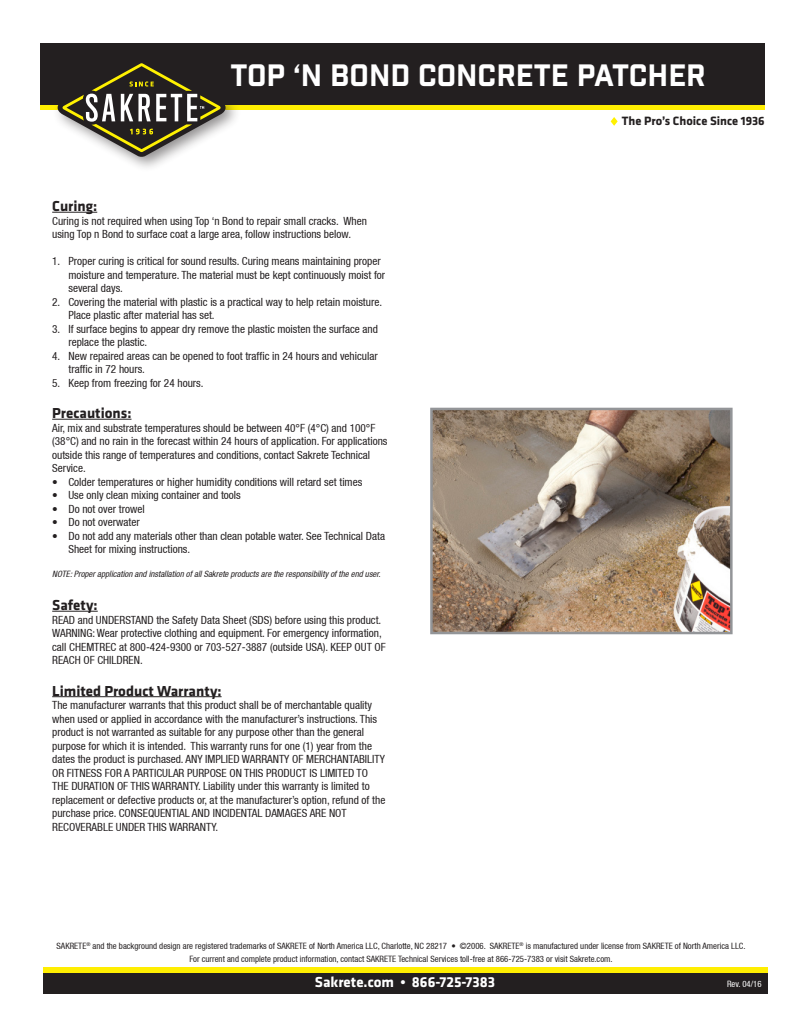
<style>
.page{position:relative;width:810px;height:1035px;background:#fff}
.page>*{position:absolute;margin:0;border:0;box-sizing:border-box;transform-origin:0 0}
.t1{font:30px "Industry Inc Base";color:#fff}
.t2{font:700 15px "Klavika Basic";color:#231f20}
.t3{font:700 15px "Klavika";color:#fff}
.t4{font:700 12.5px "Klavika";color:#231f20}
.t5{font:condensed 11.25px/13.5px "Helvetica Neue LT";color:#231f20}
.t6{font:condensed 8.75px/12.5px "Helvetica Neue LT";color:#231f20;text-align:center}
.t7{font:italic condensed 8.75px "Helvetica Neue LT";color:#231f20}
.t8{font:condensed 8.75px "Helvetica Neue LT";color:#fff}
</style>
<div class="page">
<div style="left:40px;top:104px;width:724px;height:6px;background:#ffee01"></div>
<div style="left:40px;top:43px;width:724px;height:62px;background:#231f20"></div>
<div style="left:52px;top:53px;width:190px;height:120px;background:#231f20;opacity:.5"></div>
<svg style="left:58px;top:58px;width:168px;height:99px"></svg>
<div style="left:43px;top:968px;width:724px;height:5px;background:#ffee01"></div>
<div style="left:43px;top:973px;width:724px;height:20px;background:#231f20"></div>
<svg style="left:611px;top:117px;width:7px;height:9px"></svg>
<hr style="left:52px;top:212px;width:45px;height:1px;background:#231f20">
<hr style="left:52px;top:419px;width:80px;height:1px;background:#231f20">
<hr style="left:52px;top:611px;width:46px;height:1px;background:#231f20">
<hr style="left:52px;top:696px;width:170px;height:1px;background:#231f20">
<img style="left:433px;top:411px;width:297px;height:220px">
<div style="left:430px;top:408px;width:303px;height:226px;border:2px solid #939598"></div>
<p class="t1" style="left:230px;top:57px;width:477px">TOP ‘N BOND CONCRETE PATCHER</p>
<p class="t2" style="left:52px;top:195px;width:47px">Curing:</p>
<p class="t5" style="left:52px;top:214px;width:316px">Curing is not required when using Top ‘n Bond to repair small cracks. When</p>
<p class="t5" style="left:52px;top:227px;width:300px">using Top n Bond to surface coat a large area, follow instructions below.</p>
<p class="t5" style="left:52px;top:254px;width:330px">1. Proper curing is critical for sound results. Curing means maintaining proper</p>
<p class="t5" style="left:68px;top:268px;width:318px">moisture and temperature. The material must be kept continuously moist for</p>
<p class="t5" style="left:68px;top:281px;width:56px">several days.</p>
<p class="t5" style="left:52px;top:295px;width:331px">2. Covering the material with plastic is a practical way to help retain moisture.</p>
<p class="t5" style="left:68px;top:308px;width:148px">Place plastic after material has set.</p>
<p class="t5" style="left:52px;top:322px;width:327px">3. If surface begins to appear dry remove the plastic moisten the surface and</p>
<p class="t5" style="left:68px;top:335px;width:80px">replace the plastic.</p>
<p class="t5" style="left:52px;top:349px;width:327px">4. New repaired areas can be opened to foot traffic in 24 hours and vehicular</p>
<p class="t5" style="left:68px;top:362px;width:78px">traffic in 72 hours.</p>
<p class="t5" style="left:52px;top:376px;width:153px">5. Keep from freezing for 24 hours.</p>
<p class="t2" style="left:52px;top:402px;width:81px">Precautions:</p>
<p class="t5" style="left:52px;top:421px;width:337px">Air, mix and substrate temperatures should be between 40°F (4°C) and 100°F (38°C) and no rain in the forecast within 24 hours of application. For applications outside this range of temperatures and conditions, contact Sakrete Technical Service.</p>
<p class="t5" style="left:52px;top:475px;width:312px">• Colder temperatures or higher humidity conditions will retard set times</p>
<p class="t5" style="left:52px;top:488px;width:190px">• Use only clean mixing container and tools</p>
<p class="t5" style="left:52px;top:502px;width:94px">• Do not over trowel</p>
<p class="t5" style="left:52px;top:515px;width:89px">• Do not overwater</p>
<p class="t5" style="left:52px;top:529px;width:334px">• Do not add any materials other than clean potable water. See Technical Data</p>
<p class="t5" style="left:68px;top:542px;width:123px">Sheet for mixing instructions.</p>
<p class="t7" style="left:52px;top:569px;width:330px">NOTE: Proper application and installation of all Sakrete products are the responsibility of the end user.</p>
<p class="t2" style="left:52px;top:594px;width:47px">Safety:</p>
<p class="t5" style="left:52px;top:613px;width:335px">READ and UNDERSTAND the Safety Data Sheet (SDS) before using this product.<br>WARNING: Wear protective clothing and equipment. For emergency information, call CHEMTREC at 800-424-9300 or 703-527-3887 (outside USA). KEEP OUT OF REACH OF CHILDREN.</p>
<p class="t2" style="left:52px;top:680px;width:171px">Limited Product Warranty:</p>
<p class="t5" style="left:52px;top:698px;width:335px">The manufacturer warrants that this product shall be of merchantable quality when used or applied in accordance with the manufacturer’s instructions. This product is not warranted as suitable for any purpose other than the general purpose for which it is intended. This warranty runs for one (1) year from the dates the product is purchased. ANY IMPLIED WARRANTY OF MERCHANTABILITY OR FITNESS FOR A PARTICULAR PURPOSE ON THIS PRODUCT IS LIMITED TO THE DURATION OF THIS WARRANTY. Liability under this warranty is limited to replacement or defective products or, at the manufacturer’s option, refund of the purchase price. CONSEQUENTIAL AND INCIDENTAL DAMAGES ARE NOT</p>
<p class="t5" style="left:52px;top:820px;width:167px">RECOVERABLE UNDER THIS WARRANTY.</p>
<p class="t4" style="left:622px;top:115px;width:144px">The Pro’s Choice Since 1936</p>
<p class="t6" style="left:57px;top:940px;width:691px">SAKRETE<sup>®</sup> and the background design are registered trademarks of SAKRETE of North America LLC, Charlotte, NC 28217 • ©2006. SAKRETE<sup>®</sup> is manufactured under license from SAKRETE of North America LLC.<br>For current and complete product information, contact SAKRETE Technical Services toll-free at 866-725-7383 or visit Sakrete.com.</p>
<p class="t8" style="left:727px;top:979px;width:36px">Rev. 04/16</p>
<h2 class="t3" style="left:315px;top:974px;width:182px">Sakrete.com • 866-725-7383</h2>
</div>
